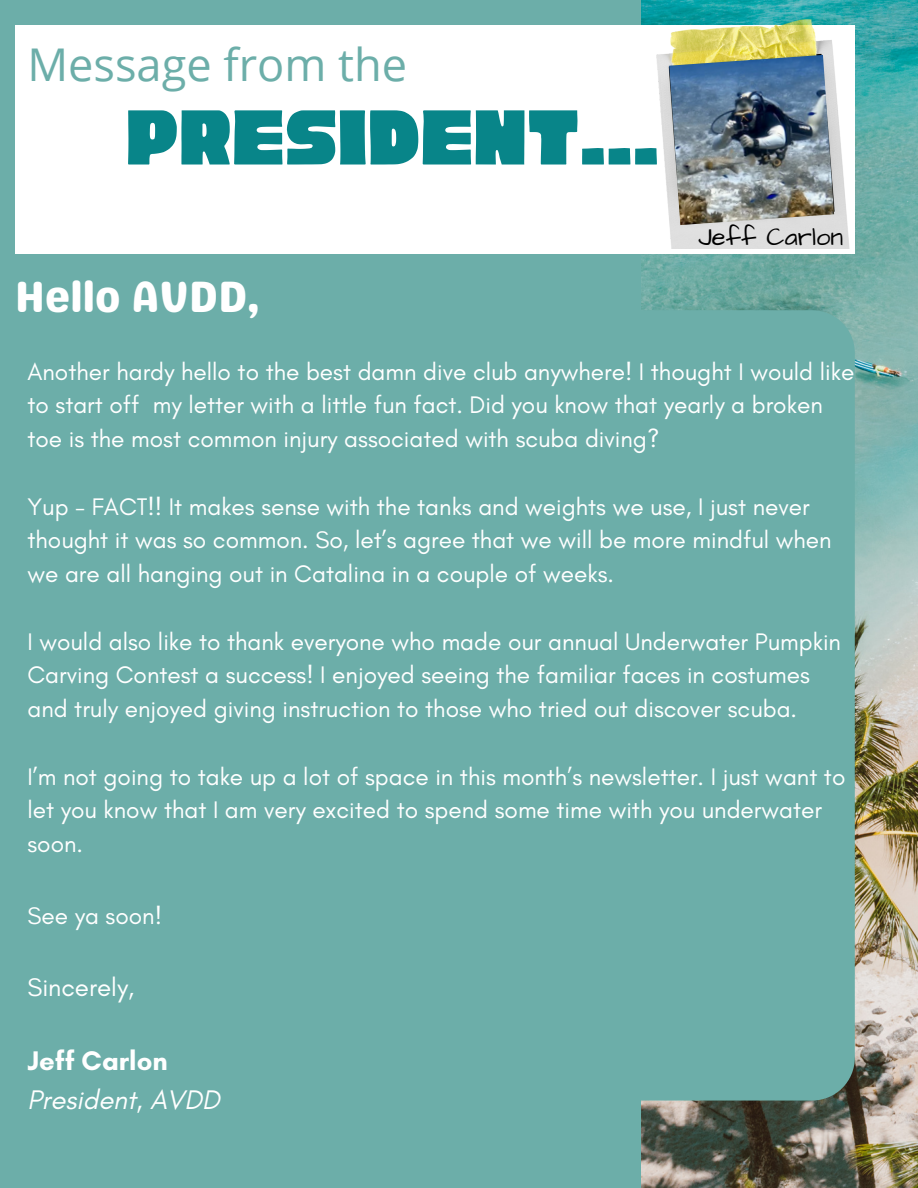
<style>
.page{position:relative;width:918px;height:1188px;background:#6caea9}
.page>*{position:absolute;margin:0;border:0;box-sizing:border-box;transform-origin:0 0}
.t1{font:86.1px "Cubao Free Regular";color:#088589}
.t2{font:45.15px "Open Sans";color:#6caea9}
.t3{font:43.8px "Genty Sans";color:#fff}
.t4{font:italic 27.45px "Glacial Indifference";color:#fff}
.t5{font:700 27.45px "Glacial Indifference";color:#fff}
.t6{font:25.95px "Glacial Indifference";color:#fff}
.t7{font:25.5px "Architects Daughter";letter-spacing:.005em;color:#000}
.t8{font:24.45px/33.8px "Glacial Indifference";color:#fff}
</style>
<div class="page">
<img style="left:642px;top:0;width:276px;height:1187px">
<div style="left:15px;top:25px;width:840px;height:229px;background:#fff"></div>
<img style="left:656px;top:20px;width:221px;height:228px">
<svg style="left:641px;top:310px;width:214px;height:791px"></svg>
<img style="left:669px;top:55px;width:165px;height:170px">
<p class="t2" style="left:27px;top:33px;width:381px">Message from the</p>
<p class="t1" style="left:126px;top:96px;width:535px">PRESIDENT...</p>
<p class="t3" style="left:15px;top:270px;width:246px">Hello AVDD,</p>
<p class="t7" style="left:698px;top:220px;width:146px">Jeff Carlon</p>
<p class="t8" style="left:27px;top:354px;width:828px">Another hardy hello to the best damn dive club anywhere! I thought I would like to start off my letter with a little fun fact. Did you know that yearly a broken toe is the most common injury associated with scuba diving?</p>
<p class="t8" style="left:27px;top:489px;width:806px">Yup - FACT!! It makes sense with the tanks and weights we use, I just never thought it was so common. So, let’s agree that we will be more mindful when we are all hanging out in Catalina in a couple of weeks.</p>
<p class="t8" style="left:27px;top:624px;width:815px">I would also like to thank everyone who made our annual Underwater Pumpkin<br>Carving Contest a success! I enjoyed seeing the familiar faces in costumes and truly enjoyed giving instruction to those who tried out discover scuba.</p>
<p class="t8" style="left:27px;top:759px;width:819px">I’m not going to take up a lot of space in this month’s newsletter. I just want to let you know that I am very excited to spend some time with you underwater soon.</p>
<p class="t8" style="left:27px;top:899px;width:136px">See ya soon!</p>
<p class="t6" style="left:27px;top:971px;width:108px">Sincerely,</p>
<p class="t5" style="left:27px;top:1044px;width:142px">Jeff Carlon</p>
<p class="t4" style="left:27px;top:1082px;width:194px">President, AVDD</p>
</div>
